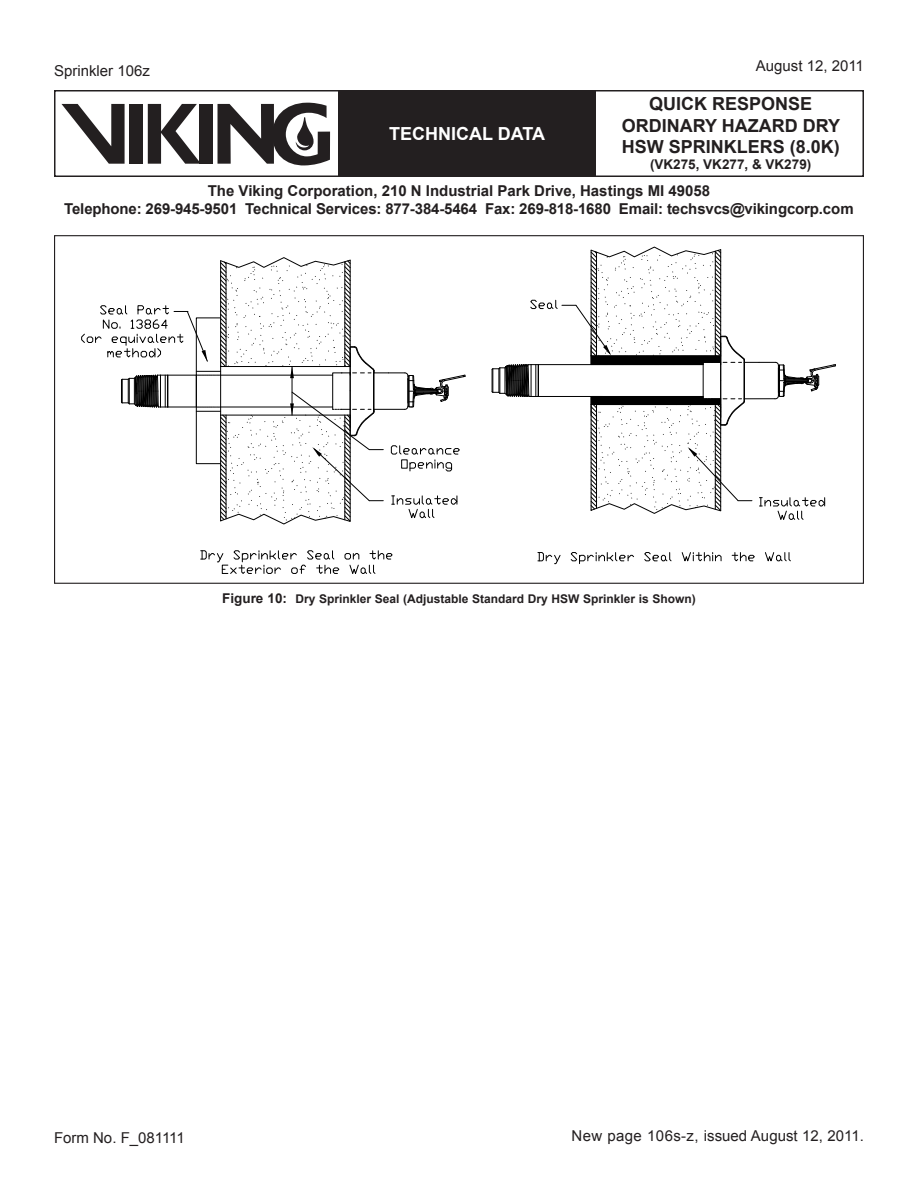
<style>
.page{position:relative;width:918px;height:1188px;background:#fff}
.page>*{position:absolute;margin:0;border:0;box-sizing:border-box;transform-origin:0 0}
.t1{font:700 18px/21.6px "Arial";color:#231f20;text-align:center}
.t2{font:700 18px "Arial";color:#fff}
.t3{font:700 15px/18px "Arial";letter-spacing:-.01em;color:#231f20;text-align:center}
.Footer-Replaces{font:15px "Arial";color:#231f20}
.Left_Date{font:15px "Arial";color:#231f20}
.Left_Page_Number{font:15px "Arial";color:#231f20}
.t4{font:700 13.5px "Arial";color:#231f20}
.Center_-_Bold{font:700 12px "Arial";color:#231f20}
.s1{font-size:13.5px}
</style>
<div class="page">
<div style="left:54px;top:90px;width:810px;height:87px;border:2px solid #231f20"></div>
<div style="left:338px;top:91px;width:258px;height:85px;background:#231f20"></div>
<div style="left:199px;top:104px;width:14px;height:60px;background:#231f20"></div>
<div style="left:130px;top:104px;width:13px;height:60px;background:#231f20"></div>
<svg style="left:148px;top:104px;width:51px;height:60px"></svg>
<svg style="left:62px;top:104px;width:63px;height:60px"></svg>
<svg style="left:218px;top:103px;width:112px;height:63px"></svg>
<svg style="left:537px;top:552px;width:24px;height:12px"></svg>
<svg style="left:570px;top:552px;width:64px;height:12px"></svg>
<svg style="left:644px;top:552px;width:28px;height:10px"></svg>
<svg style="left:682px;top:552px;width:40px;height:10px"></svg>
<svg style="left:732px;top:552px;width:23px;height:10px"></svg>
<svg style="left:765px;top:552px;width:26px;height:10px"></svg>
<svg style="left:200px;top:550px;width:193px;height:24px"></svg>
<svg style="left:81px;top:257px;width:385px;height:268px"></svg>
<svg style="left:491px;top:247px;width:345px;height:273px"></svg>
<hr style="left:538px;top:396px;width:165px;height:1px;background:#000">
<p class="Left_Page_Number" style="left:54px;top:61px;width:97px">Sprinkler 106z</p>
<p class="t2" style="left:389px;top:121px;width:24px">TECHNICAL</p>
<p class="t2" style="left:498px;top:121px;width:49px">DATA</p>
<p class="Footer-Replaces" style="left:756px;top:56px;width:110px">August 12, 2011</p>
<p class="t1" style="left:622px;top:94px;width:220px">quick response ordinary hazard dry hsw sprinklers (8.0K)</p>
<p class="t4" style="left:650px;top:156px;width:163px">(VK275, VK277, &amp; VK279)</p>
<p class="t3" style="left:64px;top:182px;width:791px">The Viking Corporation, 210 N Industrial Park Drive, Hastings MI 49058<br>Telephone: 269-945-9501 Technical Services: 877-384-5464 Fax: 269-818-1680 Email: techsvcs@vikingcorp.com</p>
<p class="Center_-_Bold" style="left:222px;top:591px;width:340px"><span class="s1">Figure 10:</span> Dry Sprinkler Seal (Adjustable Standard Dry HSW</p>
<p class="Center_-_Bold" style="left:583px;top:591px;width:114px">Sprinkler is Shown)</p>
<p class="Left_Date" style="left:54px;top:1128px;width:132px">Form No. F_081111</p>
<p class="Footer-Replaces" style="left:572px;top:1126px;width:294px">New page 106s-z, issued August 12, 2011.</p>
</div>
